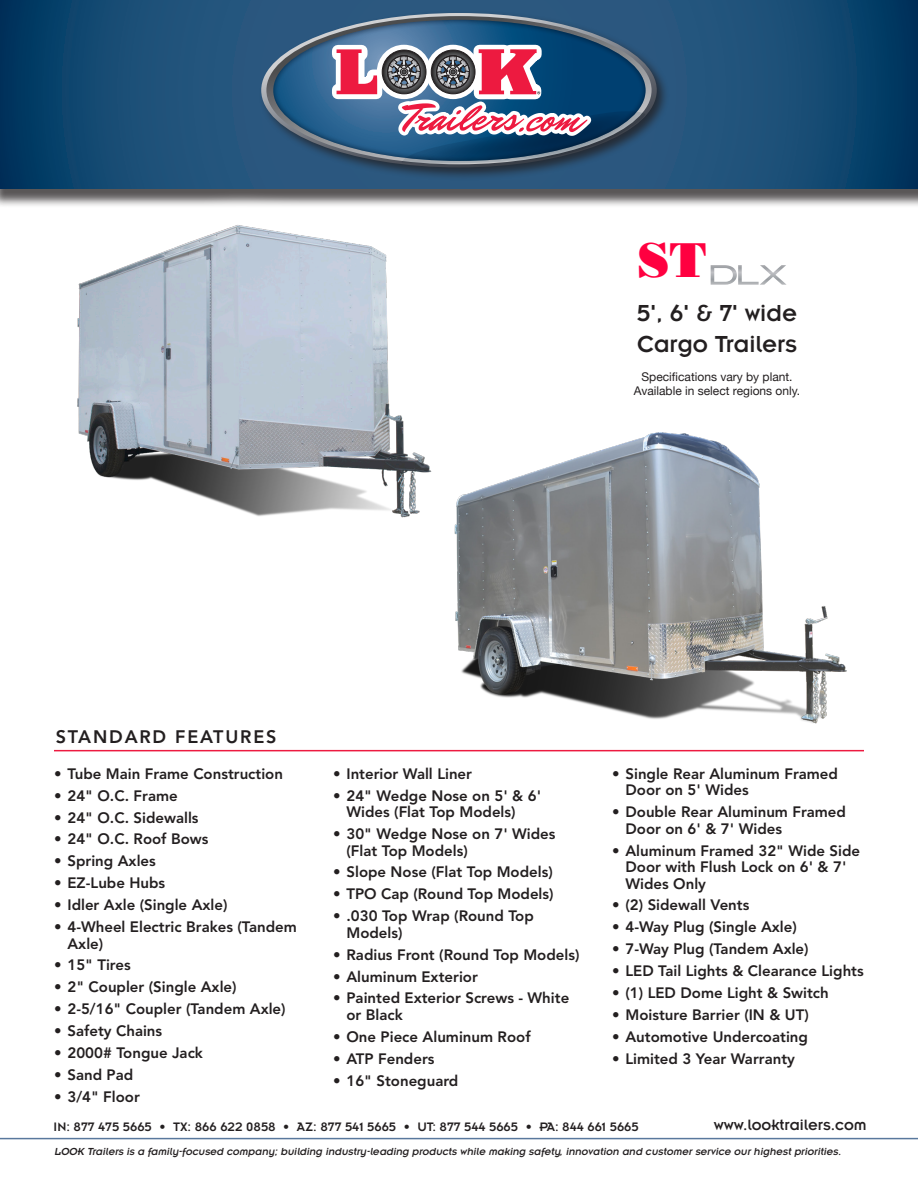
<style>
.page{position:relative;width:918px;height:1188px;background:#fff}
.page>*{position:absolute;margin:0;border:0;box-sizing:border-box;transform-origin:0 0}
.t1{font:48px "Bodoni Poster S Si";color:#ff0040}
.t2{font:25.5px "Insignia";color:#231f20}
.t3{font:800 18px "Avenir";letter-spacing:.1em;color:#231f20}
.t4{font:16.5px "Insignia";color:#231f20}
.t5{font:800 15px/16.5px "Avenir";color:#231f20}
.t6{font:13.5px "Insignia";color:#231f20}
.t7{font:12px "Helvetica Neue";color:#231f20}
.t8{font:italic 11.25px "Insignia";color:#231f20}
</style>
<div class="page">
<div style="left:0;top:0;width:918px;height:208px;background:#231f20;opacity:.75"></div>
<svg style="left:0;top:0;width:918px;height:189px;background:#174b73"></svg>
<div style="left:258px;top:10px;width:412px;height:171px;background:#231f20;opacity:.75"></div>
<svg style="left:261px;top:13px;width:396px;height:154px;background:#3d6283"></svg>
<svg style="left:266px;top:16px;width:386px;height:148px;background:#45637f"></svg>
<svg style="left:273px;top:20px;width:373px;height:141px;background:#46637d"></svg>
<svg style="left:273px;top:20px;width:373px;height:141px;background:#265e8a"></svg>
<svg style="left:326px;top:37px;width:319px;height:130px;background:#626a88"></svg>
<hr style="left:54px;top:750px;width:810px;height:1px;background:#ed1a40">
<hr style="left:0;top:1138px;width:918px;height:1px;background:#59789d">
<svg style="left:711px;top:265px;width:76px;height:20px"></svg>
<div style="left:40px;top:189px;width:427px;height:364px;background:#fff;opacity:.75"></div>
<img style="left:0;top:207px;width:598px;height:340px">
<img style="left:360px;top:405px;width:504px;height:347px">
<p class="t1" style="left:637px;top:231px;width:71px">ST</p>
<p class="t2" style="left:637px;top:300px;width:162px">5', 6' &amp; 7' wide</p>
<p class="t2" style="left:637px;top:331px;width:162px">Cargo Trailers</p>
<p class="t7" style="left:641px;top:368px;width:153px">Specifications vary by plant.</p>
<p class="t7" style="left:634px;top:382px;width:168px">Available in select regions only.</p>
<p class="t3" style="left:56px;top:726px;width:222px">STANDARD FEATURES</p>
<p class="t5" style="left:54px;top:765px;width:231px">• Tube Main Frame Construction</p>
<p class="t5" style="left:54px;top:787px;width:125px">• 24" O.C. Frame</p>
<p class="t5" style="left:54px;top:809px;width:146px">• 24" O.C. Sidewalls</p>
<p class="t5" style="left:54px;top:831px;width:156px">• 24" O.C. Roof Bows</p>
<p class="t5" style="left:54px;top:853px;width:103px">• Spring Axles</p>
<p class="t5" style="left:54px;top:875px;width:113px">• EZ-Lube Hubs</p>
<p class="t5" style="left:54px;top:897px;width:175px">• Idler Axle (Single Axle)</p>
<p class="t5" style="left:68px;top:919px;width:231px;text-indent:-14px">• 4-Wheel Electric Brakes (Tandem<br>Axle)</p>
<p class="t5" style="left:54px;top:957px;width:78px">• 15" Tires</p>
<p class="t5" style="left:54px;top:979px;width:184px">• 2" Coupler (Single Axle)</p>
<p class="t5" style="left:54px;top:1001px;width:233px">• 2-5/16" Coupler (Tandem Axle)</p>
<p class="t5" style="left:54px;top:1023px;width:110px">• Safety Chains</p>
<p class="t5" style="left:54px;top:1045px;width:150px">• 2000# Tongue Jack</p>
<p class="t5" style="left:54px;top:1066px;width:81px">• Sand Pad</p>
<p class="t5" style="left:54px;top:1088px;width:87px">• 3/4" Floor</p>
<p class="t5" style="left:333px;top:765px;width:141px">• Interior Wall Liner</p>
<p class="t5" style="left:346px;top:787px;width:196px;text-indent:-14px">• 24" Wedge Nose on 5' &amp; 6'<br>Wides (Flat Top Models)</p>
<p class="t5" style="left:346px;top:826px;width:211px;text-indent:-14px">• 30" Wedge Nose on 7' Wides (Flat Top Models)</p>
<p class="t5" style="left:333px;top:864px;width:221px">• Slope Nose (Flat Top Models)</p>
<p class="t5" style="left:333px;top:886px;width:222px">• TPO Cap (Round Top Models)</p>
<p class="t5" style="left:346px;top:908px;width:189px;text-indent:-14px">• .030 Top Wrap (Round Top<br>Models)</p>
<p class="t5" style="left:333px;top:946px;width:248px">• Radius Front (Round Top Models)</p>
<p class="t5" style="left:333px;top:968px;width:146px">• Aluminum Exterior</p>
<p class="t5" style="left:346px;top:990px;width:224px;text-indent:-14px">• Painted Exterior Screws - White or Black</p>
<p class="t5" style="left:333px;top:1028px;width:199px">• One Piece Aluminum Roof</p>
<p class="t5" style="left:333px;top:1050px;width:103px">• ATP Fenders</p>
<p class="t5" style="left:333px;top:1072px;width:127px">• 16" Stoneguard</p>
<p class="t5" style="left:626px;top:765px;width:214px;text-indent:-14px">• Single Rear Aluminum Framed<br>Door on 5' Wides</p>
<p class="t5" style="left:626px;top:804px;width:222px;text-indent:-14px">• Double Rear Aluminum Framed<br>Door on 6' &amp; 7' Wides</p>
<p class="t5" style="left:626px;top:842px;width:236px;text-indent:-14px">• Aluminum Framed 32" Wide Side<br>Door with Flush Lock on 6' &amp; 7'<br>Wides Only</p>
<p class="t5" style="left:612px;top:897px;width:139px">• (2) Sidewall Vents</p>
<p class="t5" style="left:612px;top:919px;width:186px">• 4-Way Plug (Single Axle)</p>
<p class="t5" style="left:612px;top:941px;width:198px">• 7-Way Plug (Tandem Axle)</p>
<p class="t5" style="left:612px;top:963px;width:253px">• LED Tail Lights &amp; Clearance Lights</p>
<p class="t5" style="left:612px;top:985px;width:218px">• (1) LED Dome Light &amp; Switch</p>
<p class="t5" style="left:612px;top:1006px;width:198px">• Moisture Barrier (IN &amp; UT)</p>
<p class="t5" style="left:612px;top:1028px;width:197px">• Automotive Undercoating</p>
<p class="t5" style="left:612px;top:1050px;width:184px">• Limited 3 Year Warranty</p>
<p class="t6" style="left:54px;top:1120px;width:587px">IN: 877 475 5665 • TX: 866 622 0858 • AZ: 877 541 5665 • UT: 877 544 5665 • PA: 844 661 5665</p>
<p class="t4" style="left:714px;top:1116px;width:154px">www.looktrailers.com</p>
<p class="t8" style="left:54px;top:1146px;width:791px">LOOK Trailers is a family-focused company; building industry-leading products while making safety, innovation and customer service our highest priorities.</p>
</div>
